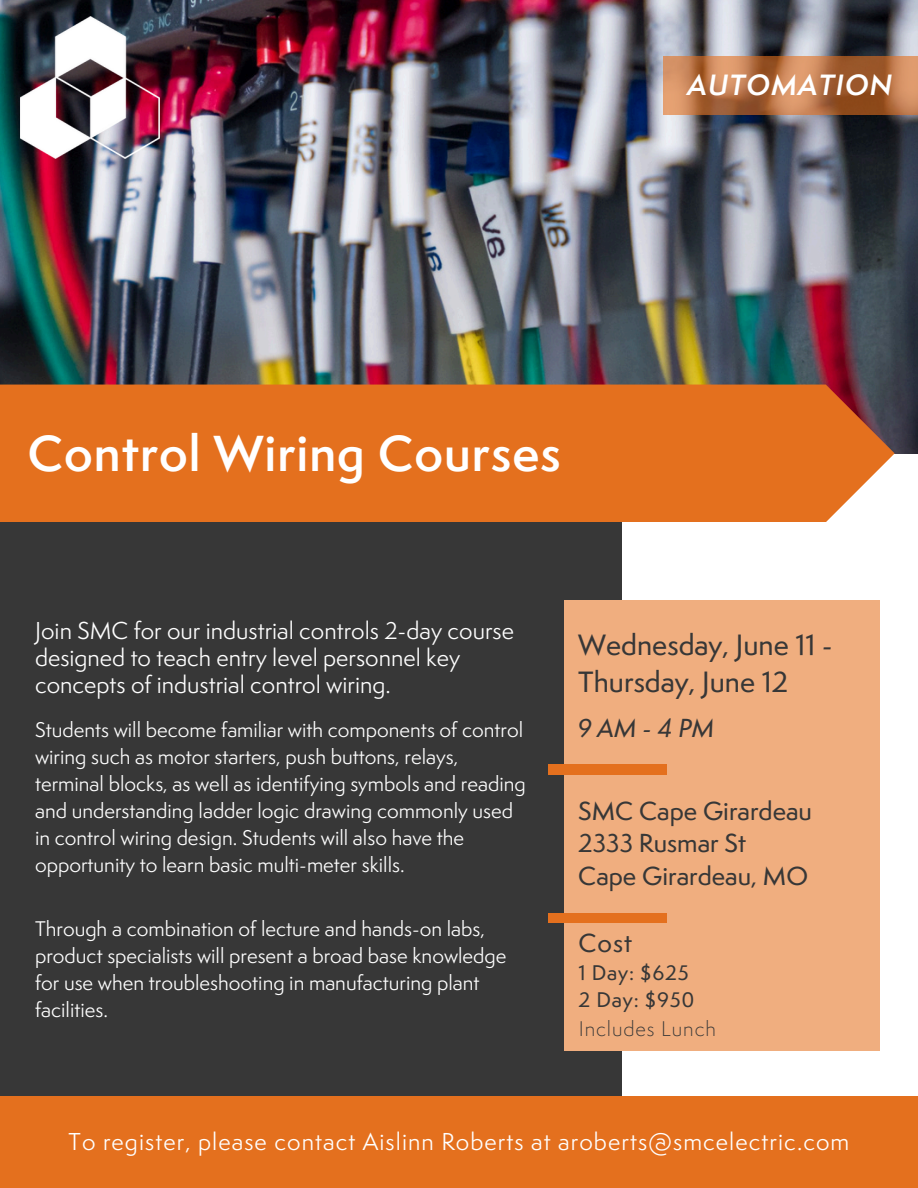
<style>
.page{position:relative;width:918px;height:1188px;background:#fff}
.page>*{position:absolute;margin:0;border:0;box-sizing:border-box;transform-origin:0 0}
.t1{font:600 46.5px "Semplicita Pro";letter-spacing:.02em;color:#fff}
.t2{font:500 27px/37.2px "Semplicita Pro";color:#373737}
.t3{font:italic 600 27px "Semplicita Pro";letter-spacing:.045em;color:#fff}
.t4{font:500 24px/32.7px "Semplicita Pro";color:#373737}
.t5{font:24px "Semplicita Pro Med It";letter-spacing:.12em;color:#373737}
.t6{font:22.5px/27px "Semplicita Pro";color:#fff}
.t7{font:22.5px "Semplicita Pro";letter-spacing:.045em;color:#fff}
.t8{font:19.5px/27px "Semplicita Pro";color:#fff}
.t9{font:500 19.5px "Semplicita Pro";letter-spacing:.04em;color:#373737}
.t10{font:300 19.5px "Semplicita Pro";letter-spacing:.045em;color:#373737}
</style>
<div class="page">
<img style="left:0;top:0;width:918px;height:453px">
<svg style="left:663px;top:56px;width:255px;height:59px;background:#b77347"></svg>
<img style="left:21px;top:17px;width:138px;height:141px">
<div style="left:0;top:442px;width:621px;height:746px;background:#373737"></div>
<div style="left:0;top:385px;width:895px;height:137px;background:#e4701e"></div>
<div style="left:565px;top:601px;width:315px;height:450px;background:#f0ae7f"></div>
<div style="left:548px;top:765px;width:119px;height:10px;background:#e4701e"></div>
<div style="left:548px;top:913px;width:119px;height:10px;background:#e4701e"></div>
<div style="left:0;top:1096px;width:918px;height:92px;background:#e4701e"></div>
<p class="t3" style="left:687px;top:65px;width:206px">AUTOMATION</p>
<p class="t1" style="left:28px;top:419px;width:535px">Control Wiring Courses</p>
<p class="t6" style="left:35px;top:617px;width:480px">Join SMC for our industrial controls 2-day course designed to teach entry level personnel key concepts of industrial control wiring.</p>
<h3 class="t8" style="left:35px;top:716px;width:492px">Students will become familiar with components of control wiring such as motor starters, push buttons, relays, terminal blocks, as well as identifying symbols and reading and understanding ladder logic drawing commonly used in control wiring design. Students will also have the opportunity to learn basic multi-meter skills.</h3>
<p class="t8" style="left:35px;top:915px;width:473px">Through a combination of lecture and hands-on labs, product specialists will present a broad base knowledge for use when troubleshooting in manufacturing plant facilities.</p>
<p class="t2" style="left:578px;top:626px;width:256px">Wednesday, June 11 -<br>Thursday, June 12</p>
<h1 class="t5" style="left:577px;top:711px;width:139px">9AM-4PM</h1>
<h6 class="t4" style="left:578px;top:794px;width:235px">SMC Cape Girardeau<br>2333 Rusmar St<br>Cape Girardeau, MO</h6>
<p class="t4" style="left:579px;top:927px;width:55px">Cost</p>
<p class="t9" style="left:579px;top:959px;width:112px">1 Day: $625</p>
<h4 class="t9" style="left:579px;top:986px;width:117px">2 Day: $950</h4>
<p class="t10" style="left:579px;top:1016px;width:139px">Includes Lunch</p>
<p class="t7" style="left:69px;top:1125px;width:782px">To register, please contact Aislinn Roberts at aroberts@smcelectric.com</p>
</div>
